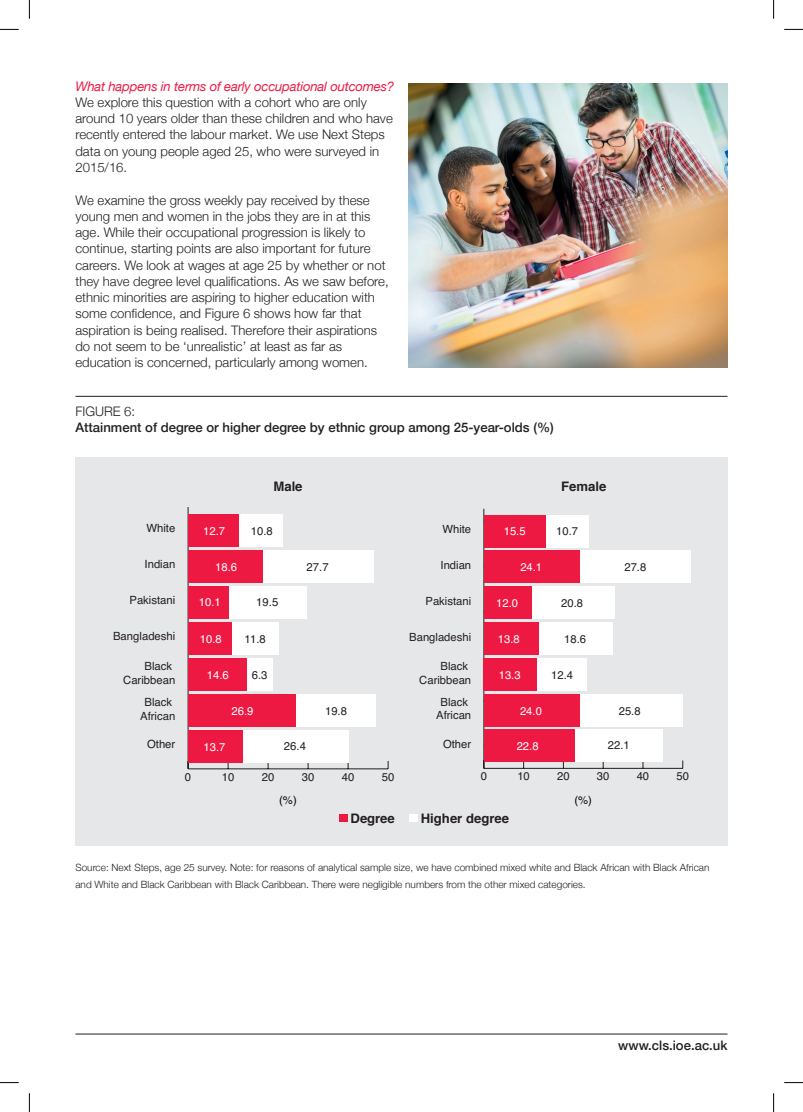
<style>
.page{position:relative;width:803px;height:1112px;background:#fff}
.page>*{position:absolute;margin:0;border:0;box-sizing:border-box;transform-origin:0 0}
.t1{font:300 13.12px/16.2px "Helvetica Neue";color:#231f20}
.t2{font:500 13.12px "Helvetica Neue";color:#231f20}
.t3{font:italic 13.12px "Helvetica Neue";letter-spacing:-.015em;color:#ed1943}
.t4{font:700 13.12px "Helvetica";color:#231f20}
.t5{font:11.38px/13.6px "Helvetica";color:#231f20;text-align:right}
.t6{font:11.38px "Helvetica";color:#fff}
.t7{font:11.38px "Helvetica";color:#000001}
.t8{font:11.25px/13.5px "Helvetica";color:#231f20;text-align:right}
.t9{font:11.25px "Helvetica";color:#fff}
.t10{font:11.25px "Helvetica";color:#000001}
.t11{font:300 10px/16.2px "Helvetica Neue";color:#231f20}
</style>
<div class="page">
<hr style="left:75px;top:1033px;width:652px;height:1px;background:#231f20">
<hr style="left:75px;top:396px;width:652px;height:1px;background:#231f20">
<div style="left:75px;top:456px;width:652px;height:389px;background:#e6e7e9"></div>
<hr style="left:188px;top:768px;width:200px;height:1px;background:#231f20">
<hr style="left:188px;top:507px;width:1px;height:261px;background:#231f20">
<div style="left:239px;top:514px;width:43px;height:32px;background:#fff"></div>
<div style="left:263px;top:550px;width:111px;height:32px;background:#fff"></div>
<div style="left:229px;top:586px;width:78px;height:32px;background:#fff"></div>
<div style="left:231px;top:622px;width:48px;height:32px;background:#fff"></div>
<div style="left:247px;top:658px;width:25px;height:32px;background:#fff"></div>
<div style="left:296px;top:694px;width:79px;height:32px;background:#fff"></div>
<div style="left:243px;top:729px;width:106px;height:33px;background:#fff"></div>
<div style="left:188px;top:514px;width:51px;height:32px;background:#ed1943"></div>
<div style="left:188px;top:550px;width:75px;height:32px;background:#ed1943"></div>
<div style="left:188px;top:586px;width:41px;height:32px;background:#ed1943"></div>
<div style="left:188px;top:622px;width:43px;height:32px;background:#ed1943"></div>
<div style="left:188px;top:658px;width:59px;height:32px;background:#ed1943"></div>
<div style="left:188px;top:694px;width:108px;height:32px;background:#ed1943"></div>
<div style="left:188px;top:729px;width:55px;height:33px;background:#ed1943"></div>
<hr style="left:484px;top:768px;width:199px;height:1px;background:#231f20">
<hr style="left:484px;top:508px;width:1px;height:260px;background:#231f20">
<div style="left:546px;top:515px;width:42px;height:32px;background:#fff"></div>
<div style="left:580px;top:550px;width:111px;height:33px;background:#fff"></div>
<div style="left:531px;top:586px;width:84px;height:32px;background:#fff"></div>
<div style="left:539px;top:622px;width:74px;height:32px;background:#fff"></div>
<div style="left:537px;top:658px;width:50px;height:32px;background:#fff"></div>
<div style="left:580px;top:693px;width:103px;height:33px;background:#fff"></div>
<div style="left:575px;top:729px;width:88px;height:32px;background:#fff"></div>
<div style="left:484px;top:515px;width:62px;height:32px;background:#ed1943"></div>
<div style="left:484px;top:550px;width:96px;height:33px;background:#ed1943"></div>
<div style="left:484px;top:586px;width:47px;height:32px;background:#ed1943"></div>
<div style="left:484px;top:622px;width:55px;height:32px;background:#ed1943"></div>
<div style="left:484px;top:658px;width:53px;height:32px;background:#ed1943"></div>
<div style="left:484px;top:693px;width:96px;height:33px;background:#ed1943"></div>
<div style="left:484px;top:729px;width:91px;height:32px;background:#ed1943"></div>
<div style="left:339px;top:813px;width:8px;height:8px;background:#ed1943"></div>
<div style="left:409px;top:813px;width:8px;height:8px;background:#fff"></div>
<img style="left:409px;top:84px;width:318px;height:283px">
<svg style="left:0;top:29px;width:19px;height:1px"></svg>
<svg style="left:784px;top:29px;width:19px;height:1px"></svg>
<svg style="left:0;top:1082px;width:19px;height:1px"></svg>
<svg style="left:784px;top:1082px;width:19px;height:1px"></svg>
<svg style="left:29px;top:0;width:1px;height:19px"></svg>
<svg style="left:29px;top:1093px;width:1px;height:18px"></svg>
<svg style="left:773px;top:0;width:1px;height:19px"></svg>
<svg style="left:773px;top:1093px;width:1px;height:18px"></svg>
<p class="t3" style="left:75px;top:76px;width:320px">What happens in terms of early occupational outcomes?</p>
<p class="t1" style="left:75px;top:93px;width:319px">We explore this question with a cohort who are only around 10 years older than these children and who have recently entered the labour market. We use Next Steps data on young people aged 25, who were surveyed in 2015/16.</p>
<p class="t1" style="left:75px;top:191px;width:315px">We examine the gross weekly pay received by these young men and women in the jobs they are in at this age. While their occupational progression is likely to continue, starting points are also important for future careers. We look at wages at age 25 by whether or not they have degree level qualifications. As we saw before, ethnic minorities are aspiring to higher education with some confidence, and Figure 6 shows how far that aspiration is being realised. Therefore their aspirations do not seem to be ‘unrealistic’ at least as far as education is concerned, particularly among women.</p>
<p class="t1" style="left:75px;top:402px;width:61px">FIGURE 6:</p>
<p class="t2" style="left:75px;top:417px;width:480px">Attainment of degree or higher degree by ethnic group among 25-year-olds (%)</p>
<p class="t4" style="left:273px;top:475px;width:31px">Male</p>
<p class="t4" style="left:561px;top:475px;width:47px">Female</p>
<p class="t5" style="left:146px;top:521px;width:30px">White</p>
<p class="t5" style="left:145px;top:558px;width:32px">Indian</p>
<p class="t5" style="left:129px;top:594px;width:47px">Pakistani</p>
<p class="t5" style="left:113px;top:629px;width:64px">Bangladeshi</p>
<p class="t5" style="left:123px;top:659px;width:54px">Black<br>Caribbean</p>
<p class="t5" style="left:140px;top:695px;width:37px;text-align:center">Black<br>African</p>
<p class="t5" style="left:147px;top:737px;width:30px">Other</p>
<p class="t6" style="left:203px;top:522px;width:24px">12.7</p>
<p class="t6" style="left:215px;top:558px;width:24px">18.6</p>
<p class="t6" style="left:199px;top:593px;width:24px">10.1</p>
<p class="t6" style="left:200px;top:630px;width:24px">10.8</p>
<p class="t6" style="left:207px;top:665px;width:24px">14.6</p>
<p class="t6" style="left:232px;top:702px;width:24px">26.9</p>
<p class="t6" style="left:203px;top:738px;width:24px">13.7</p>
<p class="t5" style="left:251px;top:524px;width:24px">10.8</p>
<p class="t5" style="left:307px;top:560px;width:24px">27.7</p>
<p class="t5" style="left:256px;top:595px;width:24px">19.5</p>
<p class="t5" style="left:245px;top:632px;width:23px">11.8</p>
<p class="t5" style="left:252px;top:668px;width:17px">6.3</p>
<p class="t5" style="left:325px;top:704px;width:24px">19.8</p>
<p class="t5" style="left:284px;top:739px;width:24px">26.4</p>
<p class="t5" style="left:185px;top:770px;width:8px">0</p>
<p class="t5" style="left:222px;top:770px;width:14px">10</p>
<p class="t5" style="left:262px;top:770px;width:14px">20</p>
<p class="t5" style="left:302px;top:770px;width:14px">30</p>
<p class="t5" style="left:342px;top:770px;width:14px">40</p>
<p class="t5" style="left:382px;top:770px;width:14px">50</p>
<p class="t7" style="left:279px;top:790px;width:19px">(%)</p>
<p class="t8" style="left:442px;top:522px;width:30px">White</p>
<p class="t8" style="left:440px;top:558px;width:32px">Indian</p>
<p class="t8" style="left:425px;top:594px;width:47px">Pakistani</p>
<p class="t8" style="left:409px;top:630px;width:63px">Bangladeshi</p>
<p class="t8" style="left:419px;top:659px;width:53px">Black<br>Caribbean</p>
<p class="t8" style="left:436px;top:695px;width:37px;text-align:center">Black<br>African</p>
<p class="t8" style="left:443px;top:737px;width:30px">Other</p>
<p class="t9" style="left:504px;top:522px;width:23px">15.5</p>
<p class="t8" style="left:556px;top:524px;width:23px">10.7</p>
<p class="t9" style="left:520px;top:558px;width:23px">24.1</p>
<p class="t8" style="left:624px;top:560px;width:23px">27.8</p>
<p class="t9" style="left:496px;top:593px;width:23px">12.0</p>
<p class="t8" style="left:561px;top:596px;width:23px">20.8</p>
<p class="t9" style="left:498px;top:630px;width:23px">13.8</p>
<p class="t8" style="left:564px;top:632px;width:23px">18.6</p>
<p class="t9" style="left:499px;top:665px;width:23px">13.3</p>
<p class="t8" style="left:551px;top:668px;width:23px">12.4</p>
<p class="t9" style="left:520px;top:702px;width:23px">24.0</p>
<p class="t8" style="left:619px;top:704px;width:23px">25.8</p>
<p class="t9" style="left:517px;top:737px;width:23px">22.8</p>
<p class="t8" style="left:608px;top:738px;width:23px">22.1</p>
<p class="t8" style="left:481px;top:769px;width:8px">0</p>
<p class="t8" style="left:517px;top:769px;width:14px">10</p>
<p class="t8" style="left:557px;top:769px;width:14px">20</p>
<p class="t8" style="left:597px;top:769px;width:14px">30</p>
<p class="t8" style="left:637px;top:769px;width:14px">40</p>
<p class="t8" style="left:676px;top:769px;width:14px">50</p>
<p class="t10" style="left:574px;top:790px;width:19px">(%)</p>
<p class="t4" style="left:351px;top:807px;width:46px">Degree</p>
<p class="t4" style="left:421px;top:807px;width:90px">Higher degree</p>
<p class="t11" style="left:75px;top:858px;width:635px">Source: Next Steps, age 25 survey. Note: for reasons of analytical sample size, we have combined mixed white and Black African with Black African and White and Black Caribbean with Black Caribbean. There were negligible numbers from the other mixed categories.</p>
<p class="t2" style="left:618px;top:1034px;width:111px">www.cls.ioe.ac.uk</p>
</div>
